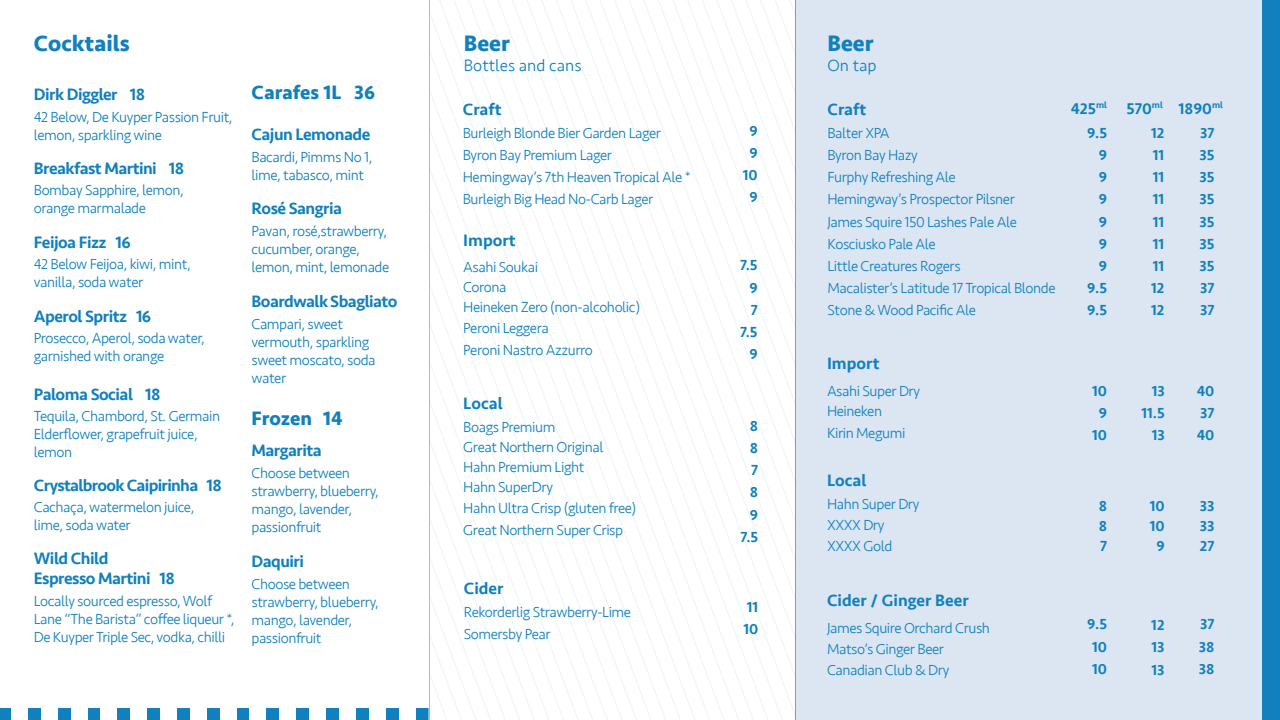
<style>
.page{position:relative;width:1280px;height:720px;background:#fff}
.page>*{position:absolute;margin:0;border:0;box-sizing:border-box;transform-origin:0 0}
.t1{font:700 23px "Seravek";color:#1280bd}
.t2{font:700 20px "Seravek";color:#1280bd}
.t3{font:500 17px/20.4px "Seravek";letter-spacing:-.03em;color:#1280bd}
.t4{font:300 17px "Seravek";color:#1280bd}
.t5{font:500 17px "Seravek";color:#1280bd}
.t6{font:500 16px "Seravek";color:#1280bd}
.t7{font:300 15px/18px "Seravek";letter-spacing:-.03em;color:#1280bd}
.t8{font:500 15px "Seravek";color:#1280bd}
</style>
<div class="page">
<div style="left:1056px;top:0;width:224px;height:720px;background:#1280bd"></div>
<svg style="left:429px;top:0;width:367px;height:720px"></svg>
<div style="left:796px;top:0;width:466px;height:720px;background:#dce6f3"></div>
<p class="t1" style="left:34px;top:25px;width:98px">Cocktails</p>
<p class="t3" style="left:34px;top:84px;width:113px">Dirk Diggler 18</p>
<p class="t7" style="left:34px;top:108px;width:200px">42 Below, De Kuyper Passion Fruit, lemon, sparkling wine</p>
<p class="t3" style="left:34px;top:158px;width:152px">Breakfast Martini 18</p>
<p class="t7" style="left:34px;top:182px;width:151px">Bombay Sapphire, lemon, orange marmalade</p>
<p class="t3" style="left:34px;top:232px;width:98px">Feijoa Fizz 16</p>
<p class="t7" style="left:34px;top:256px;width:158px">42 Below Feijoa, kiwi, mint, vanilla, soda water</p>
<p class="t3" style="left:34px;top:306px;width:119px">Aperol Spritz 16</p>
<p class="t7" style="left:34px;top:330px;width:173px">Prosecco, Aperol, soda water, garnished with orange</p>
<p class="t3" style="left:34px;top:384px;width:128px">Paloma Social 18</p>
<p class="t7" style="left:34px;top:408px;width:188px">Tequila, Chambord, St. Germain<br>Elderflower, grapefruit juice, lemon</p>
<p class="t3" style="left:34px;top:475px;width:189px">Crystalbrook Caipirinha 18</p>
<p class="t7" style="left:34px;top:499px;width:162px">Cachaça, watermelon juice, lime, soda water</p>
<p class="t3" style="left:34px;top:548px;width:143px">Wild Child<br>Espresso Martini 18</p>
<p class="t7" style="left:34px;top:592px;width:202px">Locally sourced espresso, Wolf<br>Lane “The Barista” coffee liqueur *,<br>De Kuyper Triple Sec, vodka, chilli</p>
<p class="t2" style="left:252px;top:77px;width:125px">Carafes 1L 36</p>
<p class="t3" style="left:252px;top:124px;width:120px">Cajun Lemonade</p>
<p class="t7" style="left:252px;top:148px;width:122px">Bacardi, Pimms No 1, lime, tabasco, mint</p>
<p class="t3" style="left:252px;top:198px;width:92px">Rosé Sangria</p>
<p class="t7" style="left:252px;top:222px;width:139px">Pavan, rosé,strawberry, cucumber, orange, lemon, mint, lemonade</p>
<p class="t3" style="left:252px;top:291px;width:148px">Boardwalk Sbagliato</p>
<p class="t7" style="left:252px;top:315px;width:126px">Campari, sweet vermouth, sparkling sweet moscato, soda water</p>
<p class="t2" style="left:252px;top:402px;width:93px">Frozen 14</p>
<p class="t3" style="left:252px;top:440px;width:72px">Margarita</p>
<p class="t7" style="left:252px;top:464px;width:129px">Choose between strawberry, blueberry, mango, lavender, passionfruit</p>
<p class="t3" style="left:252px;top:551px;width:54px">Daquiri</p>
<p class="t7" style="left:252px;top:575px;width:129px">Choose between strawberry, blueberry, mango, lavender, passionfruit</p>
<p class="t1" style="left:464px;top:24px;width:48px">Beer</p>
<p class="t4" style="left:464px;top:55px;width:119px">Bottles and cans</p>
<p class="t3" style="left:463px;top:99px;width:40px">Craft</p>
<p class="t7" style="left:463px;top:124px;width:200px">Burleigh Blonde Bier Garden Lager</p>
<p class="t7" style="left:463px;top:146px;width:151px">Byron Bay Premium Lager</p>
<p class="t7" style="left:463px;top:168px;width:230px">Hemingway’s 7th Heaven Tropical Ale *</p>
<p class="t7" style="left:463px;top:191px;width:192px">Burleigh Big Head No-Carb Lager</p>
<p class="t3" style="left:463px;top:231px;width:54px">Import</p>
<p class="t7" style="left:463px;top:258px;width:76px">Asahi Soukai</p>
<p class="t7" style="left:463px;top:278px;width:45px">Corona</p>
<p class="t7" style="left:463px;top:299px;width:179px">Heineken Zero (non-alcoholic)</p>
<p class="t7" style="left:463px;top:319px;width:87px">Peroni Leggera</p>
<p class="t7" style="left:463px;top:341px;width:131px">Peroni Nastro Azzurro</p>
<p class="t3" style="left:463px;top:393px;width:41px">Local</p>
<p class="t7" style="left:463px;top:418px;width:94px">Boags Premium</p>
<p class="t7" style="left:463px;top:438px;width:142px">Great Northern Original</p>
<p class="t7" style="left:463px;top:458px;width:123px">Hahn Premium Light</p>
<p class="t7" style="left:463px;top:479px;width:91px">Hahn SuperDry</p>
<p class="t7" style="left:463px;top:499px;width:175px">Hahn Ultra Crisp (gluten free)</p>
<p class="t7" style="left:463px;top:521px;width:161px">Great Northern Super Crisp</p>
<p class="t3" style="left:464px;top:578px;width:41px">Cider</p>
<p class="t7" style="left:464px;top:603px;width:169px">Rekorderlig Strawberry-Lime</p>
<p class="t7" style="left:464px;top:625px;width:88px">Somersby Pear</p>
<p class="t8" style="left:749px;top:121px;width:10px">9</p>
<p class="t8" style="left:749px;top:144px;width:10px">9</p>
<p class="t8" style="left:743px;top:166px;width:16px">10</p>
<p class="t8" style="left:749px;top:188px;width:10px">9</p>
<p class="t8" style="left:740px;top:256px;width:19px">7.5</p>
<p class="t8" style="left:749px;top:278px;width:10px">9</p>
<p class="t8" style="left:751px;top:300px;width:8px">7</p>
<p class="t8" style="left:740px;top:323px;width:19px">7.5</p>
<p class="t8" style="left:749px;top:345px;width:10px">9</p>
<p class="t8" style="left:750px;top:416px;width:10px">8</p>
<p class="t8" style="left:750px;top:439px;width:10px">8</p>
<p class="t8" style="left:751px;top:461px;width:8px">7</p>
<p class="t8" style="left:750px;top:483px;width:10px">8</p>
<p class="t8" style="left:750px;top:505px;width:10px">9</p>
<p class="t8" style="left:741px;top:527px;width:19px">7.5</p>
<p class="t8" style="left:747px;top:597px;width:13px">11</p>
<p class="t8" style="left:743px;top:620px;width:16px">10</p>
<p class="t1" style="left:827px;top:25px;width:48px">Beer</p>
<p class="t4" style="left:827px;top:56px;width:51px">On tap</p>
<p class="t3" style="left:827px;top:99px;width:40px">Craft</p>
<p class="t7" style="left:827px;top:124px;width:64px">Balter XPA</p>
<p class="t7" style="left:827px;top:146px;width:92px">Byron Bay Hazy</p>
<p class="t7" style="left:827px;top:168px;width:130px">Furphy Refreshing Ale</p>
<p class="t7" style="left:827px;top:191px;width:189px">Hemingway’s Prospector Pilsner</p>
<p class="t7" style="left:827px;top:213px;width:191px">James Squire 150 Lashes Pale Ale</p>
<p class="t7" style="left:827px;top:235px;width:110px">Kosciusko Pale Ale</p>
<p class="t7" style="left:827px;top:257px;width:135px">Little Creatures Rogers</p>
<p class="t7" style="left:827px;top:280px;width:230px">Macalister’s Latitude 17 Tropical Blonde</p>
<p class="t7" style="left:827px;top:302px;width:150px">Stone &amp; Wood Pacific Ale</p>
<p class="t6" style="left:1071px;top:99px;width:38px">425<sup>ml</sup></p>
<p class="t8" style="left:1087px;top:123px;width:21px">9.5</p>
<p class="t8" style="left:1099px;top:146px;width:10px">9</p>
<p class="t8" style="left:1099px;top:168px;width:10px">9</p>
<p class="t8" style="left:1099px;top:190px;width:10px">9</p>
<p class="t8" style="left:1099px;top:212px;width:10px">9</p>
<p class="t8" style="left:1099px;top:234px;width:10px">9</p>
<p class="t8" style="left:1099px;top:257px;width:10px">9</p>
<p class="t8" style="left:1087px;top:279px;width:21px">9.5</p>
<p class="t8" style="left:1087px;top:301px;width:21px">9.5</p>
<p class="t3" style="left:827px;top:353px;width:54px">Import</p>
<p class="t7" style="left:827px;top:382px;width:95px">Asahi Super Dry</p>
<p class="t7" style="left:827px;top:402px;width:57px">Heineken</p>
<p class="t7" style="left:827px;top:424px;width:80px">Kirin Megumi</p>
<p class="t3" style="left:827px;top:470px;width:41px">Local</p>
<p class="t7" style="left:827px;top:495px;width:94px">Hahn Super Dry</p>
<p class="t7" style="left:827px;top:516px;width:59px">XXXX Dry</p>
<p class="t7" style="left:827px;top:538px;width:67px">XXXX Gold</p>
<p class="t8" style="left:1092px;top:381px;width:16px">10</p>
<p class="t8" style="left:1099px;top:404px;width:10px">9</p>
<p class="t8" style="left:1092px;top:426px;width:16px">10</p>
<p class="t8" style="left:1099px;top:497px;width:10px">8</p>
<p class="t8" style="left:1099px;top:517px;width:10px">8</p>
<p class="t8" style="left:1100px;top:537px;width:8px">7</p>
<p class="t5" style="left:827px;top:590px;width:143px">Cider / Ginger Beer</p>
<p class="t7" style="left:827px;top:619px;width:165px">James Squire Orchard Crush</p>
<p class="t7" style="left:827px;top:640px;width:119px">Matso’s Ginger Beer</p>
<p class="t7" style="left:827px;top:662px;width:124px">Canadian Club &amp; Dry</p>
<p class="t8" style="left:1087px;top:615px;width:21px">9.5</p>
<p class="t8" style="left:1092px;top:637px;width:16px">10</p>
<p class="t8" style="left:1092px;top:660px;width:16px">10</p>
<p class="t6" style="left:1127px;top:99px;width:38px">570<sup>ml</sup></p>
<p class="t6" style="left:1178px;top:99px;width:46px">1890<sup>ml</sup></p>
<p class="t8" style="left:1151px;top:123px;width:15px">12</p>
<p class="t8" style="left:1153px;top:146px;width:13px">11</p>
<p class="t8" style="left:1153px;top:168px;width:13px">11</p>
<p class="t8" style="left:1153px;top:190px;width:13px">11</p>
<p class="t8" style="left:1153px;top:212px;width:13px">11</p>
<p class="t8" style="left:1153px;top:234px;width:13px">11</p>
<p class="t8" style="left:1153px;top:257px;width:13px">11</p>
<p class="t8" style="left:1151px;top:279px;width:15px">12</p>
<p class="t8" style="left:1151px;top:301px;width:15px">12</p>
<p class="t8" style="left:1152px;top:381px;width:15px">13</p>
<p class="t8" style="left:1142px;top:404px;width:25px">11.5</p>
<p class="t8" style="left:1152px;top:426px;width:15px">13</p>
<p class="t8" style="left:1150px;top:496px;width:16px">10</p>
<p class="t8" style="left:1150px;top:517px;width:16px">10</p>
<p class="t8" style="left:1156px;top:537px;width:10px">9</p>
<p class="t8" style="left:1151px;top:616px;width:15px">12</p>
<p class="t8" style="left:1151px;top:638px;width:15px">13</p>
<p class="t8" style="left:1151px;top:660px;width:15px">13</p>
<p class="t8" style="left:1200px;top:123px;width:16px">37</p>
<p class="t8" style="left:1199px;top:146px;width:17px">35</p>
<p class="t8" style="left:1199px;top:168px;width:17px">35</p>
<p class="t8" style="left:1199px;top:190px;width:17px">35</p>
<p class="t8" style="left:1199px;top:212px;width:17px">35</p>
<p class="t8" style="left:1199px;top:234px;width:17px">35</p>
<p class="t8" style="left:1199px;top:257px;width:17px">35</p>
<p class="t8" style="left:1200px;top:279px;width:16px">37</p>
<p class="t8" style="left:1200px;top:301px;width:16px">37</p>
<p class="t8" style="left:1197px;top:381px;width:19px">40</p>
<p class="t8" style="left:1200px;top:404px;width:16px">37</p>
<p class="t8" style="left:1197px;top:426px;width:19px">40</p>
<p class="t8" style="left:1200px;top:496px;width:16px">33</p>
<p class="t8" style="left:1200px;top:517px;width:16px">33</p>
<p class="t8" style="left:1200px;top:537px;width:16px">27</p>
<p class="t8" style="left:1200px;top:615px;width:16px">37</p>
<p class="t8" style="left:1199px;top:637px;width:17px">38</p>
<p class="t8" style="left:1199px;top:660px;width:17px">38</p>
</div>
